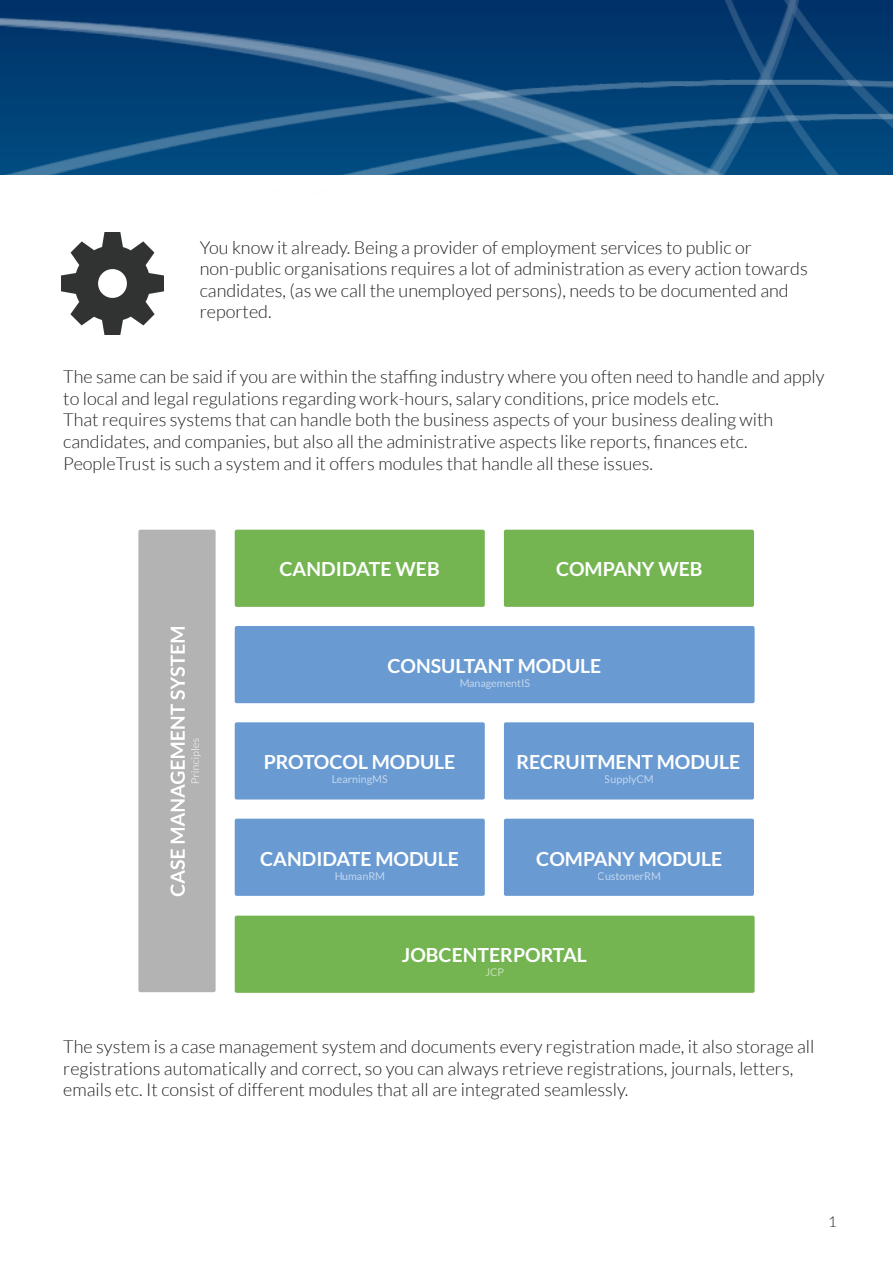
<style>
.page{position:relative;width:893px;height:1263px;background:#fff}
.page>*{position:absolute;margin:0;border:0;box-sizing:border-box;transform-origin:0 0}
.t1{font:700 19.5px "Lato";color:#fff}
.t2{font:300 18px/21.6px "Lato";color:#231f20}
.t3{font:300 15px "Lato";color:#231f20}
.t4{font:10.65px "Lato";color:#fff}
</style>
<div class="page">
<div style="left:235px;top:530px;width:250px;height:77px;background:#74b552;border-radius:2px"></div>
<div style="left:504px;top:530px;width:250px;height:77px;background:#74b552;border-radius:2px"></div>
<div style="left:235px;top:626px;width:520px;height:77px;background:#699ad2;border-radius:2px"></div>
<div style="left:235px;top:722px;width:250px;height:77px;background:#699ad2;border-radius:2px"></div>
<div style="left:504px;top:722px;width:250px;height:77px;background:#699ad2;border-radius:2px"></div>
<div style="left:235px;top:819px;width:250px;height:77px;background:#699ad2;border-radius:2px"></div>
<div style="left:504px;top:819px;width:250px;height:77px;background:#699ad2;border-radius:2px"></div>
<div style="left:235px;top:916px;width:520px;height:77px;background:#74b552;border-radius:2px"></div>
<div style="left:138px;top:530px;width:78px;height:462px;background:#b3b3b3;border-radius:2px"></div>
<svg style="left:170px;top:849px;width:15px;height:47px"></svg>
<svg style="left:170px;top:627px;width:15px;height:216px"></svg>
<svg style="left:191px;top:738px;width:10px;height:45px"></svg>
<img style="left:0;top:0;width:893px;height:175px">
<img style="left:61px;top:232px;width:102px;height:102px">
<p class="t2" style="left:200px;top:236px;width:609px">You know it already. Being a provider of employment services to public or non-public organisations requires a lot of administration as every action towards candidates, (as we call the unemployed persons), needs to be documented and reported.</p>
<p class="t2" style="left:63px;top:366px;width:763px">The same can be said if you are within the staffing industry where you often need to handle and apply to local and legal regulations regarding work-hours, salary conditions, price models etc.<br>That requires systems that can handle both the business aspects of your business dealing with candidates, and companies, but also all the administrative aspects like reports, finances etc.<br>PeopleTrust is such a system and it offers modules that handle all these issues.</p>
<p class="t1" style="left:279px;top:558px;width:162px">CANDIDATE WEB</p>
<p class="t1" style="left:556px;top:558px;width:148px">COMPANY WEB</p>
<p class="t1" style="left:387px;top:654px;width:215px">CONSULTANT MODULE</p>
<p class="t4" style="left:459px;top:677px;width:73px">ManagementIS</p>
<p class="t1" style="left:264px;top:751px;width:193px">PROTOCOL MODULE</p>
<p class="t1" style="left:516px;top:751px;width:225px">RECRUITMENT MODULE</p>
<p class="t4" style="left:331px;top:773px;width:58px">LearningMS</p>
<p class="t4" style="left:605px;top:773px;width:50px">SupplyCM</p>
<p class="t1" style="left:260px;top:847px;width:200px">CANDIDATE MODULE</p>
<p class="t1" style="left:536px;top:847px;width:188px">COMPANY MODULE</p>
<p class="t4" style="left:334px;top:870px;width:52px">HumanRM</p>
<p class="t4" style="left:598px;top:870px;width:65px">CustomerRM</p>
<p class="t1" style="left:402px;top:944px;width:187px">JOBCENTERPORTAL</p>
<p class="t4" style="left:485px;top:966px;width:20px">JCP</p>
<p class="t2" style="left:63px;top:1036px;width:753px">The system is a case management system and documents every registration made, it also storage all registrations automatically and correct, so you can always retrieve registrations, journals, letters, emails etc. It consist of different modules that all are integrated seamlessly.</p>
<p class="t3" style="left:828px;top:1214px;width:10px">1</p>
</div>
